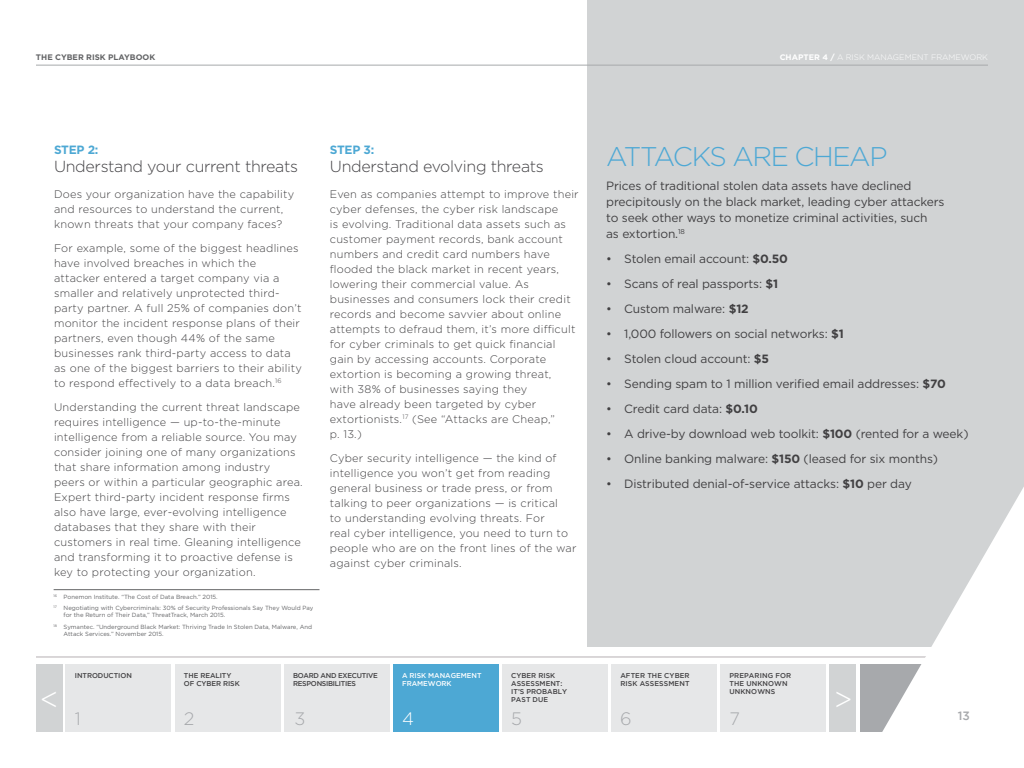
<style>
.page{position:relative;width:1024px;height:768px;background:#fff}
.page>*{position:absolute;margin:0;border:0;box-sizing:border-box;transform-origin:0 0}
.t1{font:300 30px "Gotham";color:#fff}
.t2{font:300 27px "Gotham";letter-spacing:-.05em;color:#4da8d4}
.t3{font:300 18px "Gotham";color:#a7a9ac}
.t4{font:300 18px "Gotham";color:#fff}
.t5{font:300 16px "Gotham";letter-spacing:-.02em;color:#444346}
.t6{font:12px/16px "Gotham";letter-spacing:-.01em;color:#414042}
.t7{font:700 12px "Gotham";letter-spacing:-.02em;color:#4da8d4}
.t8{font:500 12px "Gotham";color:#a7a9ac}
.t9{font:300 11px/15px "Gotham";letter-spacing:.02em;color:#414042}
.t10{font:300 8px "Gotham";color:#fff}
.t11{font:700 8px "Gotham";color:#636466}
.t12{font:500 7px/8px "Gotham";letter-spacing:.005em;color:#414042}
.t13{font:500 7px/8px "Gotham";letter-spacing:-.035em;color:#414042}
.t14{font:500 7px/8px "Gotham";letter-spacing:-.005em;color:#fff}
.t15{font:6px/11.5px "Gotham";color:#636466}
.s1{font-weight:700}
</style>
<div class="page">
<div style="left:588px;top:0;width:436px;height:647px;background:#d1d3d4"></div>
<hr style="left:36px;top:65px;width:952px;height:1px;background:#a7a9ac">
<div style="left:36px;top:664px;width:27px;height:67px;background:#d1d3d4"></div>
<hr style="left:36px;top:657px;width:952px;height:1px;background:#b5afb2">
<div style="left:830px;top:664px;width:26px;height:67px;background:#d1d3d4"></div>
<svg style="left:861px;top:487px;width:163px;height:245px"></svg>
<div style="left:175px;top:664px;width:105px;height:67px;background:#e6e7e8"></div>
<div style="left:284px;top:664px;width:105px;height:67px;background:#e6e7e8"></div>
<div style="left:66px;top:664px;width:105px;height:67px;background:#e6e7e8"></div>
<hr style="left:54px;top:590px;width:266px;height:1px;background:#636466">
<div style="left:393px;top:664px;width:105px;height:67px;background:#4da8d4"></div>
<div style="left:502px;top:664px;width:105px;height:67px;background:#e6e7e8"></div>
<div style="left:611px;top:664px;width:105px;height:67px;background:#e6e7e8"></div>
<div style="left:720px;top:664px;width:106px;height:67px;background:#e6e7e8"></div>
<p class="t11" style="left:36px;top:52px;width:121px">THE CYBER RISK PLAYBOOK</p>
<p class="t10" style="left:780px;top:53px;width:210px"><span class="s1">CHAPTER 4 /</span> A RISK MANAGEMENT FRAMEWORK</p>
<p class="t7" style="left:54px;top:141px;width:46px">STEP 2:</p>
<h3 class="t5" style="left:54px;top:156px;width:246px">Understand your current threats</h3>
<p class="t9" style="left:54px;top:186px;width:242px">Does your organization have the capability and resources to understand the current, known threats that your company faces?</p>
<p class="t9" style="left:54px;top:240px;width:249px">For example, some of the biggest headlines have involved breaches in which the attacker entered a target company via a smaller and relatively unprotected third&shy;party partner. A full 25% of companies don’t monitor the incident response plans of their partners, even though 44% of the same businesses rank third-party access to data as one of the biggest barriers to their ability to respond effectively to a data breach.<sup>16</sup></p>
<p class="t9" style="left:54px;top:399px;width:250px">Understanding the current threat landscape requires intelligence — up-to-the-minute intelligence from a reliable source. You may consider joining one of many organizations that share information among industry peers or within a particular geographic area.<br>Expert third-party incident response firms also have large, ever-evolving intelligence databases that they share with their customers in real time. Gleaning intelligence and transforming it to proactive defense is key to protecting your organization.</p>
<p class="t15" style="left:54px;top:591px;width:261px"><sup>16</sup> Ponemon Institute. “The Cost of Data Breach.” 2015.<br><sup>17</sup> Negotiating with Cybercriminals: 30% of Security Professionals Say They Would Pay</p>
<p class="t15" style="left:54px;top:609px;width:260px;text-indent:10px">for the Return of Their Data,” ThreatTrack, March 2015.<br><sup>18</sup> Symantec. “Underground Black Market: Thriving Trade In Stolen Data, Malware, And</p>
<p class="t15" style="left:64px;top:628px;width:101px">Attack Services.” November 2015.</p>
<p class="t7" style="left:330px;top:141px;width:46px">STEP 3:</p>
<h3 class="t5" style="left:330px;top:156px;width:215px">Understand evolving threats</h3>
<p class="t9" style="left:330px;top:186px;width:250px">Even as companies attempt to improve their cyber defenses, the cyber risk landscape<br>is evolving. Traditional data assets such as customer payment records, bank account numbers and credit card numbers have flooded the black market in recent years, lowering their commercial value. As businesses and consumers lock their credit records and become savvier about online attempts to defraud them, it’s more difficult for cyber criminals to get quick financial gain by accessing accounts. Corporate extortion is becoming a growing threat,<br>with 38% of businesses saying they<br>have already been targeted by cyber extortionists.<sup>17</sup> (See “Attacks are Cheap,”<br>p. 13.)</p>
<p class="t9" style="left:330px;top:450px;width:248px">Cyber security intelligence — the kind of intelligence you won’t get from reading general business or trade press, or from talking to peer organizations — is critical<br>to understanding evolving threats. For<br>real cyber intelligence, you need to turn to people who are on the front lines of the war against cyber criminals.</p>
<h2 class="t2" style="left:606px;top:139px;width:283px">ATTACKS ARE CHEAP</h2>
<p class="t6" style="left:606px;top:178px;width:340px">Prices of traditional stolen data assets have declined precipitously on the black market, leading cyber attackers to seek other ways to monetize criminal activities, such<br>as extortion.<sup>18</sup></p>
<p class="t6" style="left:606px;top:251px;width:183px">• Stolen email account: <span class="s1">$0.50</span></p>
<p class="t6" style="left:606px;top:276px;width:174px">• Scans of real passports: <span class="s1">$1</span></p>
<p class="t6" style="left:606px;top:301px;width:144px">• Custom malware: <span class="s1">$12</span></p>
<p class="t6" style="left:606px;top:326px;width:239px">• 1,000 followers on social networks: <span class="s1">$1</span></p>
<p class="t6" style="left:606px;top:351px;width:164px">• Stolen cloud account: <span class="s1">$5</span></p>
<p class="t6" style="left:606px;top:376px;width:341px">• Sending spam to 1 million verified email addresses: <span class="s1">$70</span></p>
<p class="t6" style="left:606px;top:401px;width:153px">• Credit card data: <span class="s1">$0.10</span></p>
<p class="t6" style="left:606px;top:426px;width:364px">• A drive-by download web toolkit: <span class="s1">$100</span> (rented for a week)</p>
<p class="t6" style="left:606px;top:451px;width:333px">• Online banking malware: <span class="s1">$150</span> (leased for six months)</p>
<p class="t6" style="left:606px;top:476px;width:307px">• Distributed denial-of-service attacks: <span class="s1">$10</span> per day</p>
<p class="t12" style="left:75px;top:672px;width:59px">INTRODUCTION</p>
<h3 class="t3" style="left:75px;top:707px;width:8px">1</h3>
<h3 class="t3" style="left:184px;top:707px;width:12px">2</h3>
<h3 class="t3" style="left:294px;top:707px;width:12px">3</h3>
<p class="t12" style="left:184px;top:672px;width:57px">THE REALITY<br>OF CYBER RISK</p>
<p class="t13" style="left:293px;top:672px;width:86px">BOARD AND EXECUTIVE<br>RESPONSIBILITIES</p>
<p class="t14" style="left:402px;top:672px;width:81px">A RISK MANAGEMENT<br>FRAMEWORK</p>
<h3 class="t4" style="left:402px;top:707px;width:13px">4</h3>
<p class="t12" style="left:511px;top:672px;width:58px">CYBER RISK<br>ASSESSMENT:<br>IT’S PROBABLY<br>PAST DUE</p>
<h3 class="t3" style="left:511px;top:707px;width:12px">5</h3>
<p class="t12" style="left:620px;top:672px;width:71px">AFTER THE CYBER<br>RISK ASSESSMENT</p>
<h3 class="t3" style="left:620px;top:707px;width:13px">6</h3>
<p class="t12" style="left:729px;top:672px;width:63px">PREPARING FOR<br>THE UNKNOWN<br>UNKNOWNS</p>
<h3 class="t3" style="left:729px;top:707px;width:12px">7</h3>
<h1 class="t1" style="left:40px;top:680px;width:20px">&lt;</h1>
<h1 class="t1" style="left:834px;top:680px;width:20px">&gt;</h1>
<p class="t8" style="left:958px;top:709px;width:14px">13</p>
</div>
